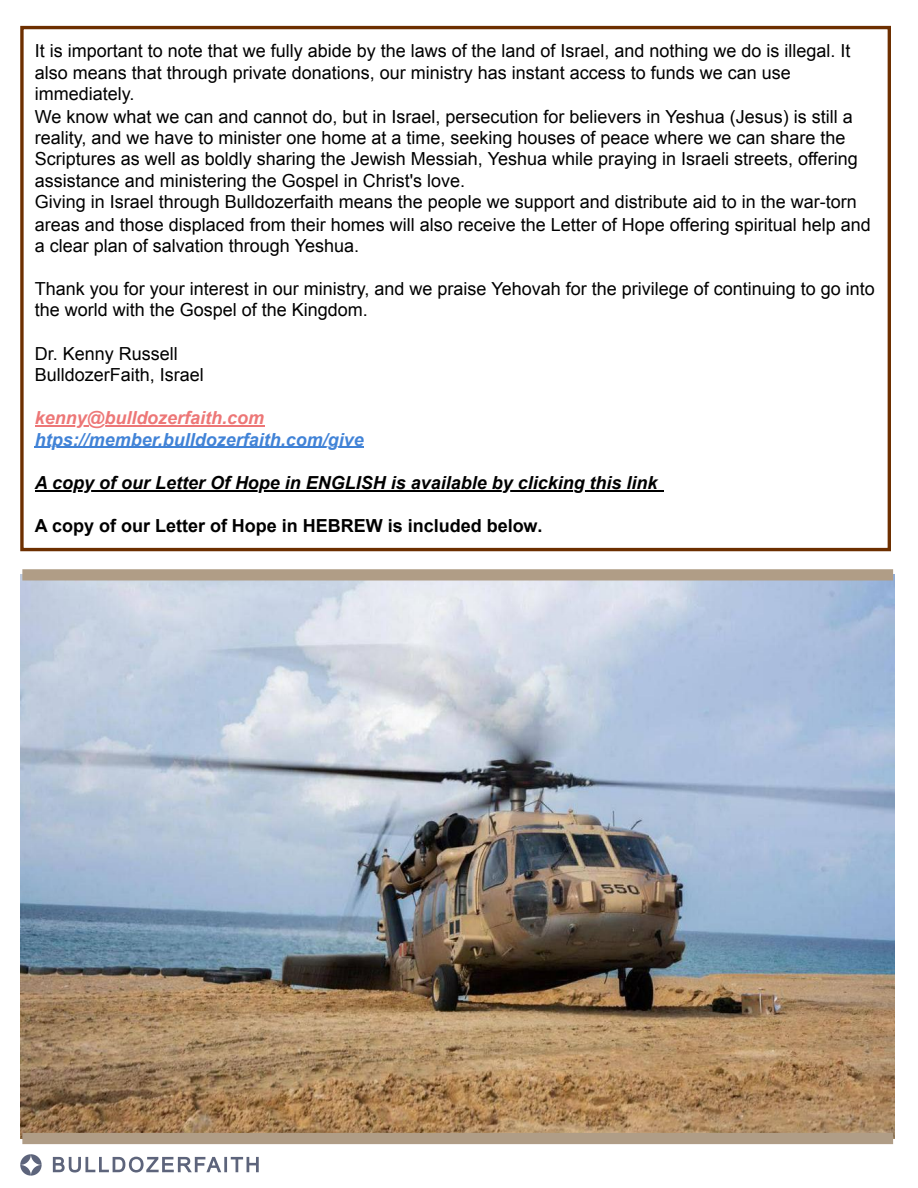
<style>
.page{position:relative;width:918px;height:1188px;background:#fff}
.page>*{position:absolute;margin:0;border:0;box-sizing:border-box;transform-origin:0 0}
.t1{font:18px/21.6px "Arial";color:#000}
.t2{font:italic 700 18px "Arial";color:#000}
.t3{font:700 18px "Arial";color:#000}
.t4{font:italic 700 18px "Arial";color:#4183d7}
.t5{font:italic 700 18px "Arial";color:#ed7777}
</style>
<div class="page">
<svg style="left:53px;top:1157px;width:206px;height:15px"></svg>
<svg style="left:20px;top:1154px;width:22px;height:22px"></svg>
<div style="left:20px;top:26px;width:871px;height:525px;border:3px solid #6d2f00"></div>
<hr style="left:35px;top:425px;width:229px;height:1px;background:#ed7777">
<hr style="left:35px;top:447px;width:329px;height:1px;background:#4183d7">
<hr style="left:35px;top:490px;width:628px;height:2px;background:#000">
<img style="left:20px;top:575px;width:874px;height:564px">
<div style="left:28px;top:569px;width:860px;height:12px;background:#b09d86"></div>
<div style="left:28px;top:1133px;width:860px;height:11px;background:#b09d86"></div>
<p class="t1" style="left:35px;top:40px;width:838px">It is important to note that we fully abide by the laws of the land of Israel, and nothing we do is illegal. It also means that through private donations, our ministry has instant access to funds we can use immediately.<br>We know what we can and cannot do, but in Israel, persecution for believers in Yeshua (Jesus) is still a reality, and we have to minister one home at a time, seeking houses of peace where we can share the Scriptures as well as boldly sharing the Jewish Messiah, Yeshua while praying in Israeli streets, offering assistance and ministering the Gospel in Christ's love.<br>Giving in Israel through Bulldozerfaith means the people we support and distribute aid to in the war-torn areas and those displaced from their homes will also receive the Letter of Hope offering spiritual help and a clear plan of salvation through Yeshua.</p>
<p class="t1" style="left:35px;top:278px;width:841px">Thank you for your interest in our ministry, and we praise Yehovah for the privilege of continuing to go into the world with the Gospel of the Kingdom.</p>
<p class="t1" style="left:35px;top:343px;width:170px">Dr. Kenny Russell<br>BulldozerFaith, Israel</p>
<p class="t5" style="left:35px;top:408px;width:231px">kenny@bulldozerfaith.com</p>
<p class="t4" style="left:35px;top:429px;width:330px">htps://member.bulldozerfaith.com/give</p>
<p class="t2" style="left:35px;top:473px;width:624px">A copy of our Letter Of Hope in ENGLISH is available by clicking this link</p>
<p class="t3" style="left:35px;top:516px;width:509px">A copy of our Letter of Hope in HEBREW is included below.</p>
</div>
